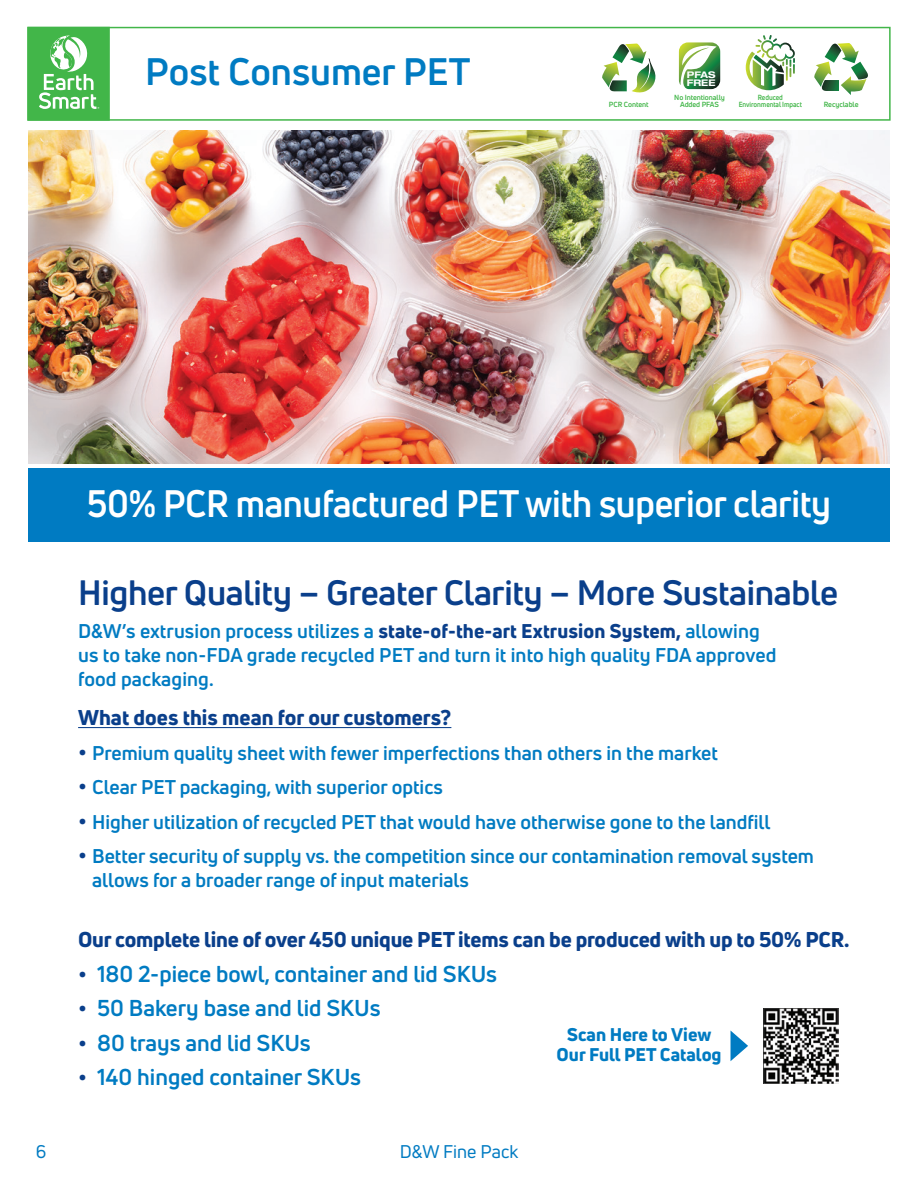
<style>
.page{position:relative;width:918px;height:1188px;background:#fff}
.page>*{position:absolute;margin:0;border:0;box-sizing:border-box;transform-origin:0 0}
.t1{font:700 37.5px "Uni Neue";letter-spacing:-.01em;color:#fff;scale:.95 1}
.t2{font:700 37.5px "Uni Neue";color:#007bc2}
.t3{font:700 34.5px "Uni Neue";letter-spacing:-.01em;color:#0a3f8b}
.t4{font:700 22.5px "Uni Neue";color:#007bc2}
.t5{font:800 21px "Uni Neue";letter-spacing:-.01em;color:#0a3f8b}
.t6{font:700 19.5px/24px "Uni Neue";color:#007bc2}
.t7{font:800 18px/19.5px "Uni Neue";color:#007bc2;text-align:center}
.t8{font:18px "Uni Neue";color:#007bc2}
.t9{font:700 expanded 9.15px/7.9px "Helvetica Neue LT Std";color:#fff}
.t10{font:700 7.35px/7.4px "Uni Neue";letter-spacing:-.01em;color:#42b649;text-align:center}
.t11{font:700 7.35px/7.4px "Uni Neue";letter-spacing:-.01em;color:#42b649;text-align:center;scale:.92 1}
.s1{font-weight:800;color:#0a3f8b}
.s2{font-size:22.5px;color:#0a3f8b}
.s3{color:#0a3f8b}
</style>
<div class="page">
<div style="left:27px;top:27px;width:864px;height:94px;background:#fff;border:2px solid #42b649"></div>
<div style="left:27px;top:27px;width:83px;height:94px;background:#42b649;border:2px solid #42b649"></div>
<div style="left:28px;top:468px;width:862px;height:73px;background:#007bc2"></div>
<svg style="left:39px;top:35px;width:60px;height:74px"></svg>
<img style="left:28px;top:130px;width:862px;height:333px">
<hr style="left:78px;top:727px;width:373px;height:1px;background:#0a3f8b">
<svg style="left:814px;top:43px;width:54px;height:52px"></svg>
<svg style="left:679px;top:42px;width:41px;height:47px"></svg>
<svg style="left:602px;top:44px;width:54px;height:49px"></svg>
<svg style="left:746px;top:35px;width:49px;height:55px"></svg>
<svg style="left:763px;top:1008px;width:76px;height:76px"></svg>
<img style="left:764px;top:1009px;width:74px;height:75px">
<svg style="left:731px;top:1031px;width:17px;height:30px"></svg>
<h1 class="t2" style="left:145px;top:48px;width:327px">Post Consumer PET</h1>
<p class="t9" style="left:687px;top:70px;width:30px">PFAS<br>FREE</p>
<p class="t10" style="left:674px;top:93px;width:52px">No Intentionally<br>Added PFAS</p>
<p class="t10" style="left:609px;top:100px;width:41px">PCR Content</p>
<p class="t11" style="left:739px;top:93px;width:70px">Reduced<br>Environmental Impact</p>
<p class="t10" style="left:824px;top:100px;width:36px">Recyclable</p>
<h1 class="t1" style="left:87px;top:480px;width:785px">50% PCR manufactured PET with superior clarity</h1>
<h2 class="t3" style="left:78px;top:571px;width:762px">Higher Quality – Greater Clarity – More Sustainable</h2>
<p class="t6" style="left:78px;top:619px;width:700px">D&amp;W’s extrusion process utilizes a <span class="s1">state-of-the-art Extrusion System,</span> allowing us to take non-FDA grade recycled PET and turn it into high quality FDA approved food packaging.</p>
<p class="t5" style="left:78px;top:704px;width:375px">What does this mean for our customers?</p>
<p class="t6" style="left:78px;top:741px;width:641px"><span class="s2">•</span> Premium quality sheet with fewer imperfections than others in the market</p>
<p class="t6" style="left:78px;top:775px;width:366px"><span class="s2">•</span> Clear PET packaging, with superior optics</p>
<p class="t6" style="left:78px;top:810px;width:694px"><span class="s2">•</span> Higher utilization of recycled PET that would have otherwise gone to the landfill</p>
<p class="t6" style="left:92px;top:844px;width:723px;text-indent:-14px"><span class="s2">•</span> Better security of supply vs. the competition since our contamination removal system allows for a broader range of input materials</p>
<p class="t5" style="left:78px;top:925px;width:773px">Our complete line of over 450 unique PET items can be produced with up to 50% PCR.</p>
<p class="t4" style="left:78px;top:959px;width:421px"><span class="s3">•</span> 180 2-piece bowl, container and lid SKUs</p>
<p class="t4" style="left:78px;top:994px;width:304px"><span class="s3">•</span> 50 Bakery base and lid SKUs</p>
<p class="t4" style="left:78px;top:1028px;width:234px"><span class="s3">•</span> 80 trays and lid SKUs</p>
<p class="t4" style="left:78px;top:1063px;width:285px"><span class="s3">•</span> 140 hinged container SKUs</p>
<p class="t7" style="left:557px;top:1025px;width:167px">Scan Here to View<br>Our Full PET Catalog</p>
<p class="t8" style="left:36px;top:1140px;width:12px">6</p>
<p class="t8" style="left:400px;top:1140px;width:120px">D&amp;W Fine Pack</p>
</div>
